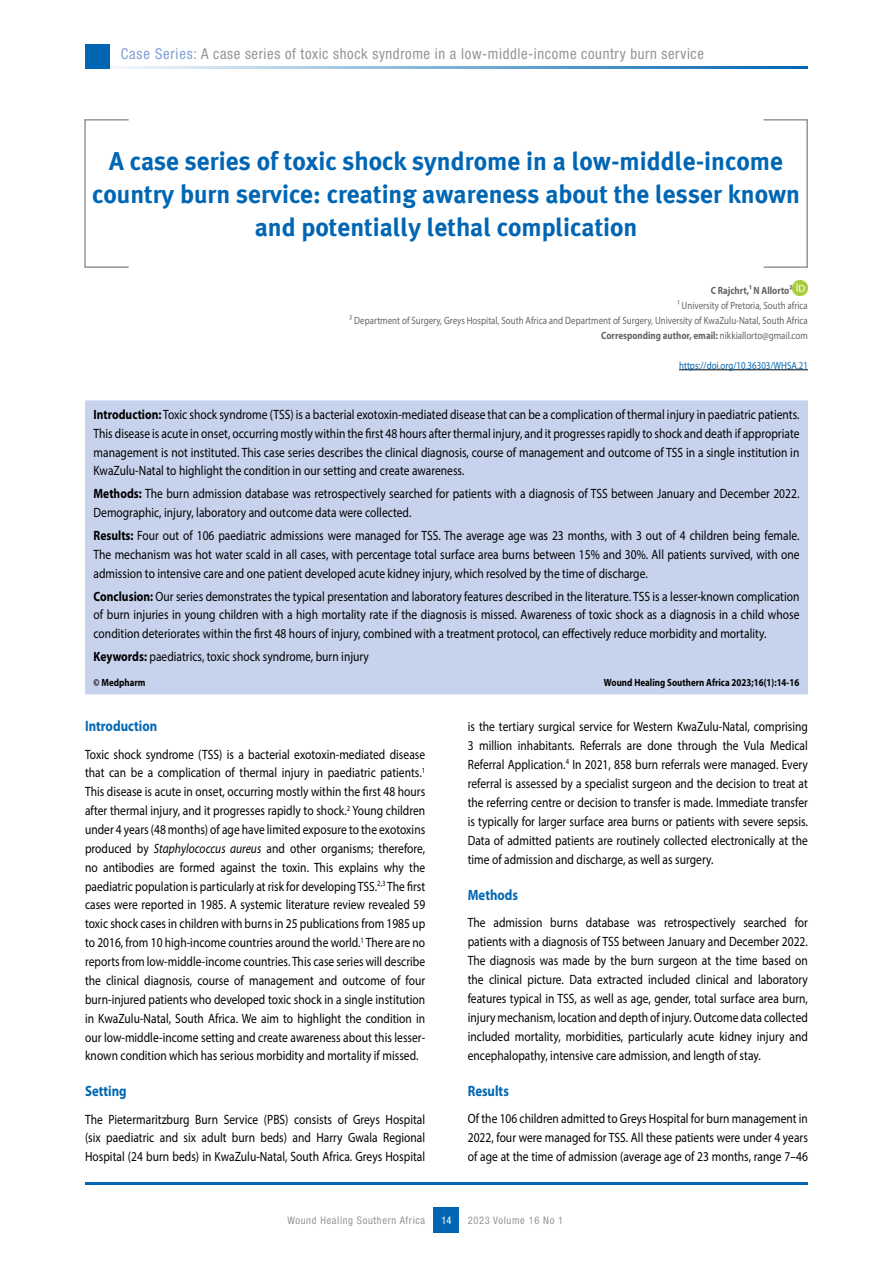
<style>
.page{position:relative;width:893px;height:1263px;background:#fff}
.page>*{position:absolute;margin:0;border:0;box-sizing:border-box;transform-origin:0 0}
.t1{font:700 25.5px/33px "Meta Plus";color:#0066b3;text-align:center}
.t2{font:condensed 15px "Helvetica Neue LT Std";letter-spacing:.04em;color:#939598}
.t3{font:700 15px "Myriad Pro";color:#0066b3;scale:.85 1}
.t4{font:13.5px/18.9px "Myriad Pro";color:#000;text-align:justify;scale:.85 1}
.t5{font:10.5px/14.9px "Myriad Pro";color:#636466;text-align:right;scale:.85 1}
.t6{font:700 10.5px "Myriad Pro";color:#000;scale:.85 1}
.t7{font:condensed 10.5px "Helvetica Neue LT Std";letter-spacing:.06em;color:#939598}
.t8{font:10.5px "Myriad Pro";color:#0066b3;scale:.85 1}
.t9{font:700 10.5px "Myriad Pro";color:#636466;scale:.85 1}
.t10{font:condensed 10.5px "Helvetica Neue LT Std";color:#fff}
.s1{color:#80a0d3}
.s2{font-weight:700}
.s3{font-style:italic}
</style>
<div class="page">
<div style="left:434px;top:1208px;width:25px;height:25px;background:#0066b3"></div>
<hr style="left:85px;top:1182px;width:723px;height:2px;background:#0066b3">
<hr style="left:85px;top:66px;width:723px;height:2px;background:#0066b3">
<div style="left:763px;top:119px;width:45px;height:149px;border:2px solid #939598"></div>
<div style="left:84px;top:119px;width:45px;height:149px;border:2px solid #939598"></div>
<div style="left:85px;top:44px;width:24px;height:24px;background:#0066b3"></div>
<div style="left:85px;top:400px;width:723px;height:294px;background:#c7d2ec"></div>
<hr style="left:679px;top:369px;width:129px;height:1px;background:#000">
<img style="left:793px;top:280px;width:15px;height:16px">
<p class="t2" style="left:121px;top:45px;width:585px"><span class="s1">Case Series:</span> A case series of toxic shock syndrome in a low-middle-income country burn service</p>
<h1 class="t1" style="left:92px;top:145px;width:709px">A case series of toxic shock syndrome in a low-middle-income country burn service: creating awareness about the lesser known and potentially lethal complication</h1>
<p class="t9" style="left:711px;top:284px;width:98px">C Rajchrt,1 N Allorto2</p>
<p class="t5" style="left:350px;top:298px;width:541px">1 University of Pretoria, South africa<br>2 Department of Surgery, Greys Hospital, South Africa and Department of Surgery, University of KwaZulu-Natal, South Africa<br><span class="s2">Corresponding author, email:</span> nikkiallorto@gmail.com</p>
<p class="t8" style="left:679px;top:359px;width:153px">https://doi.org/10.36303/WHSA.21</p>
<p class="t4" style="left:94px;top:405px;width:832px"><span class="s2">Introduction:</span> Toxic shock syndrome (TSS) is a bacterial exotoxin-mediated disease that can be a complication of thermal injury in paediatric patients.<br>This disease is acute in onset, occurring mostly within the first 48 hours after thermal injury, and it progresses rapidly to shock and death if appropriate management is not instituted. This case series describes the clinical diagnosis, course of management and outcome of TSS in a single institution in KwaZulu-Natal to highlight the condition in our setting and create awareness.</p>
<p class="t4" style="left:94px;top:484px;width:832px"><span class="s2">Methods:</span> The burn admission database was retrospectively searched for patients with a diagnosis of TSS between January and December 2022.<br>Demographic, injury, laboratory and outcome data were collected.</p>
<p class="t4" style="left:94px;top:526px;width:832px"><span class="s2">Results:</span> Four out of 106 paediatric admissions were managed for TSS. The average age was 23 months, with 3 out of 4 children being female.<br>The mechanism was hot water scald in all cases, with percentage total surface area burns between 15% and 30%. All patients survived, with one admission to intensive care and one patient developed acute kidney injury, which resolved by the time of discharge.</p>
<p class="t4" style="left:94px;top:586px;width:832px"><span class="s2">Conclusion:</span> Our series demonstrates the typical presentation and laboratory features described in the literature. TSS is a lesser-known complication of burn injuries in young children with a high mortality rate if the diagnosis is missed. Awareness of toxic shock as a diagnosis in a child whose condition deteriorates within the first 48 hours of injury, combined with a treatment protocol, can effectively reduce morbidity and mortality.</p>
<p class="t4" style="left:94px;top:647px;width:326px"><span class="s2">Keywords:</span> paediatrics, toxic shock syndrome, burn injury</p>
<p class="t6" style="left:94px;top:675px;width:63px">© Medpharm</p>
<p class="t6" style="left:604px;top:675px;width:231px">Wound Healing Southern Africa 2023;16(1):14-16</p>
<p class="t3" style="left:85px;top:716px;width:86px">Introduction</p>
<p class="t4" style="left:85px;top:744px;width:402px">Toxic shock syndrome (TSS) is a bacterial exotoxin-mediated disease that can be a complication of thermal injury in paediatric patients.<sup>1<br></sup>This disease is acute in onset, occurring mostly within the first 48 hours after thermal injury, and it progresses rapidly to shock.<sup>2</sup> Young children under 4 years (48 months) of age have limited exposure to the exotoxins produced by <span class="s3">Staphylococcus aureus</span> and other organisms; therefore, no antibodies are formed against the toxin. This explains why the paediatric population is particularly at risk for developing TSS.<sup>2,3</sup> The first cases were reported in 1985. A systemic literature review revealed 59 toxic shock cases in children with burns in 25 publications from 1985 up to 2016, from 10 high-income countries around the world.<sup>1</sup> There are no reports from low-middle-income countries. This case series will describe the clinical diagnosis, course of management and outcome of four burn-injured patients who developed toxic shock in a single institution in KwaZulu-Natal, South Africa. We aim to highlight the condition in our low-middle-income setting and create awareness about this lesser&shy;known condition which has serious morbidity and mortality if missed.</p>
<p class="t3" style="left:85px;top:1081px;width:50px">Setting</p>
<p class="t4" style="left:85px;top:1109px;width:402px">The Pietermaritzburg Burn Service (PBS) consists of Greys Hospital (six paediatric and six adult burn beds) and Harry Gwala Regional Hospital (24 burn beds) in KwaZulu-Natal, South Africa. Greys Hospital</p>
<p class="t4" style="left:468px;top:716px;width:402px">is the tertiary surgical service for Western KwaZulu-Natal, comprising 3 million inhabitants. Referrals are done through the Vula Medical Referral Application.<sup>4</sup> In 2021, 858 burn referrals were managed. Every referral is assessed by a specialist surgeon and the decision to treat at the referring centre or decision to transfer is made. Immediate transfer is typically for larger surface area burns or patients with severe sepsis.<br>Data of admitted patients are routinely collected electronically at the time of admission and discharge, as well as surgery.</p>
<p class="t3" style="left:468px;top:885px;width:61px">Methods</p>
<p class="t4" style="left:468px;top:913px;width:402px">The admission burns database was retrospectively searched for patients with a diagnosis of TSS between January and December 2022.<br>The diagnosis was made by the burn surgeon at the time based on the clinical picture. Data extracted included clinical and laboratory features typical in TSS, as well as age, gender, total surface area burn, injury mechanism, location and depth of injury. Outcome data collected included mortality, morbidities, particularly acute kidney injury and encephalopathy, intensive care admission, and length of stay.</p>
<p class="t3" style="left:468px;top:1081px;width:50px">Results</p>
<p class="t4" style="left:468px;top:1109px;width:402px">Of the 106 children admitted to Greys Hospital for burn management in 2022, four were managed for TSS. All these patients were under 4 years of age at the time of admission (average age of 23 months, range 7–46</p>
<p class="t7" style="left:287px;top:1214px;width:139px">Wound Healing Southern Africa</p>
<p class="t7" style="left:468px;top:1214px;width:97px">2023 Volume 16 No 1</p>
<p class="t10" style="left:441px;top:1214px;width:12px">14</p>
</div>
